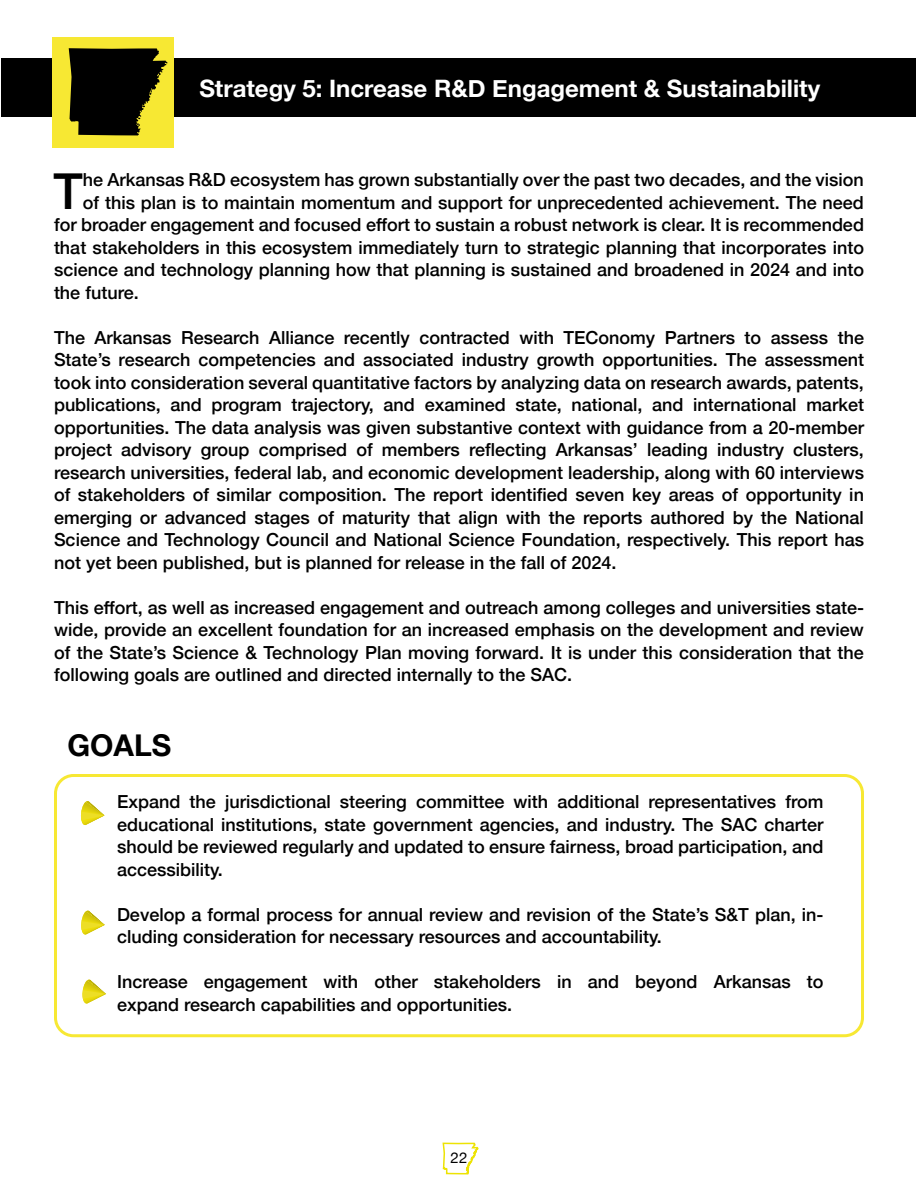
<style>
.page{position:relative;width:918px;height:1188px;background:#fff}
.page>*{position:absolute;margin:0;border:0;box-sizing:border-box;transform-origin:0 0}
.t1{font:500 49.5px "Helvetica Neue";color:#000}
.t2{font:700 30px "Helvetica Neue";color:#000}
.t3{font:700 24px "Helvetica Neue";color:#fff}
.t4{font:500 18px/22.5px "Helvetica Neue";color:#000;text-align:justify}
.t5{font:15px "Helvetica Neue";color:#000}
</style>
<div class="page">
<div style="left:2px;top:58px;width:914px;height:59px;background:#000"></div>
<div style="left:52px;top:38px;width:122px;height:110px;background:#f7e833"></div>
<svg style="left:69px;top:48px;width:99px;height:87px"></svg>
<svg style="left:442px;top:1037px;width:38px;height:138px"></svg>
<div style="left:54px;top:774px;width:810px;height:263px;border:3px solid #f7e833;border-radius:18px"></div>
<svg style="left:81px;top:801px;width:24px;height:24px"></svg>
<svg style="left:81px;top:910px;width:24px;height:25px"></svg>
<svg style="left:82px;top:979px;width:24px;height:25px"></svg>
<h3 class="t3" style="left:199px;top:69px;width:622px">Strategy 5: Increase R&amp;D Engagement &amp; Sustainability</h3>
<h1 class="t1" style="left:54px;top:151px;width:31px">T</h1>
<p class="t4" style="left:83px;top:167px;width:783px">he Arkansas R&amp;D ecosystem has grown substantially over the past two decades, and the vision</p>
<p class="t4" style="left:83px;top:190px;width:782px">of this plan is to maintain momentum and support for unprecedented achievement. The need</p>
<p class="t4" style="left:54px;top:212px;width:812px">for broader engagement and focused effort to sustain a robust network is clear. It is recommended</p>
<p class="t4" style="left:54px;top:235px;width:812px">that stakeholders in this ecosystem immediately turn to strategic planning that incorporates into</p>
<p class="t4" style="left:54px;top:257px;width:812px">science and technology planning how that planning is sustained and broadened in 2024 and into</p>
<p class="t4" style="left:54px;top:280px;width:86px">the future.</p>
<p class="t4" style="left:54px;top:325px;width:812px">The Arkansas Research Alliance recently contracted with TEConomy Partners to assess the State’s research competencies and associated industry growth opportunities. The assessment took into consideration several quantitative factors by analyzing data on research awards, patents, publications, and program trajectory, and examined state, national, and international market opportunities. The data analysis was given substantive context with guidance from a 20-member project advisory group comprised of members reflecting Arkansas’ leading industry clusters, research universities, federal lab, and economic development leadership, along with 60 interviews of stakeholders of similar composition. The report identified seven key areas of opportunity in emerging or advanced stages of maturity that align with the reports authored by the National Science and Technology Council and National Science Foundation, respectively. This report has not yet been published, but is planned for release in the fall of 2024.</p>
<p class="t4" style="left:54px;top:595px;width:812px">This effort, as well as increased engagement and outreach among colleges and universities state&shy;wide, provide an excellent foundation for an increased emphasis on the development and review of the State’s Science &amp; Technology Plan moving forward. It is under this consideration that the following goals are outlined and directed internally to the SAC.</p>
<h2 class="t2" style="left:68px;top:722px;width:105px">GOALS</h2>
<p class="t4" style="left:117px;top:789px;width:708px">Expand the jurisdictional steering committee with additional representatives from educational institutions, state government agencies, and industry. The SAC charter should be reviewed regularly and updated to ensure fairness, broad participation, and accessibility.</p>
<p class="t4" style="left:117px;top:901px;width:708px">Develop a formal process for annual review and revision of the State’s S&amp;T plan, in&shy;cluding consideration for necessary resources and accountability.</p>
<p class="t4" style="left:117px;top:969px;width:708px">Increase engagement with other stakeholders in and beyond Arkansas to expand research capabilities and opportunities.</p>
<p class="t5" style="left:451px;top:1147px;width:18px">22</p>
</div>
